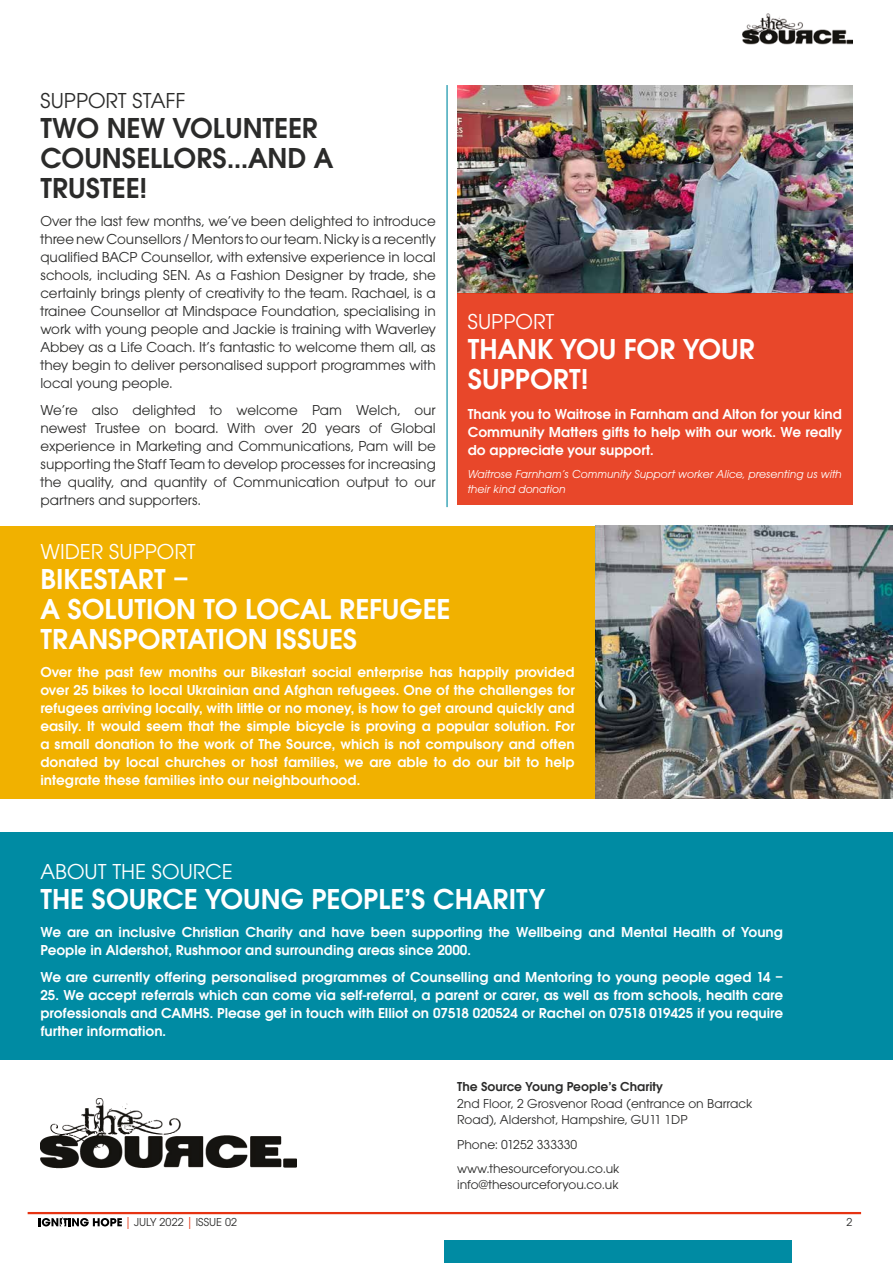
<style>
.page{position:relative;width:893px;height:1263px;background:#fff}
.page>*{position:absolute;margin:0;border:0;box-sizing:border-box;transform-origin:0 0}
.t1{font:600 30px/30px "Avant Garde ITC";color:#fff}
.t2{font:600 30px/30px "Avant Garde ITC";color:#2b2b2a}
.t3{font:22.5px "Avant Garde ITC";color:#fff}
.t4{font:22.5px "Avant Garde ITC";color:#2b2b2a}
.t5{font:600 15px/18px "Avant Garde ITC";color:#fff;text-align:justify}
.t6{font:15px/18px "Avant Garde ITC";color:#2b2b2a;text-align:justify}
.t7{font:13.5px/16.2px "Avant Garde ITC";color:#2b2b2a}
.t8{font:600 13.5px "Avant Garde ITC";color:#2b2b2a}
.t9{font:italic 12px/14.4px "Avant Garde ITC";color:#fff}
.t10{font:12px "Avant Garde ITC";color:#2b2b2a}
.s1{color:#e63312}
</style>
<div class="page">
<div style="left:0;top:832px;width:893px;height:228px;background:#008ba3"></div>
<img style="left:458px;top:85px;width:395px;height:208px">
<div style="left:457px;top:293px;width:396px;height:212px;background:#e8472a"></div>
<hr style="left:446px;top:85px;width:2px;height:422px;background:#008ba3">
<div style="left:0;top:526px;width:596px;height:272px;background:#f1b100"></div>
<img style="left:596px;top:526px;width:297px;height:272px">
<img style="left:743px;top:14px;width:110px;height:30px">
<div style="left:445px;top:1240px;width:347px;height:23px;background:#008ba3"></div>
<svg style="left:39px;top:1217px;width:83px;height:9px"></svg>
<hr style="left:28px;top:1212px;width:833px;height:2px;background:#e63312">
<img style="left:40px;top:1098px;width:257px;height:71px">
<h2 class="t4" style="left:40px;top:87px;width:146px">SUPPORT STAFF</h2>
<h1 class="t2" style="left:40px;top:113px;width:294px">TWO NEW VOLUNTEER<br>COUNSELLORS…AND A<br>TRUSTEE!</h1>
<p class="t6" style="left:40px;top:212px;width:397px">Over the last few months, we’ve been delighted to introduce three new Counsellors / Mentors to our team. Nicky is a recently qualified BACP Counsellor, with extensive experience in local schools, including SEN. As a Fashion Designer by trade, she certainly brings plenty of creativity to the team. Rachael, is a trainee Counsellor at Mindspace Foundation, specialising in work with young people and Jackie is training with Waverley Abbey as a Life Coach. It’s fantastic to welcome them all, as they begin to deliver personalised support programmes with local young people.</p>
<p class="t6" style="left:40px;top:401px;width:397px">We’re also delighted to welcome Pam Welch, our newest Trustee on board. With over 20 years of Global experience in Marketing and Communications, Pam will be supporting the Staff Team to develop processes for increasing the quality, and quantity of Communication output to our partners and supporters.</p>
<p class="t5" style="left:468px;top:405px;width:376px">Thank you to Waitrose in Farnham and Alton for your kind Community Matters gifts to help with our work. We really do appreciate your support.</p>
<h2 class="t3" style="left:468px;top:308px;width:88px">SUPPORT</h2>
<h1 class="t1" style="left:468px;top:334px;width:289px">THANK YOU FOR YOUR<br>SUPPORT!</h1>
<p class="t9" style="left:468px;top:467px;width:376px">Waitrose Farnham’s Community Support worker Alice, presenting us with their kind donation</p>
<h2 class="t3" style="left:40px;top:538px;width:157px">WIDER SUPPORT</h2>
<h1 class="t1" style="left:40px;top:564px;width:411px">BIKESTART –<br>A SOLUTION TO LOCAL REFUGEE<br>TRANSPORTATION ISSUES</h1>
<p class="t5" style="left:40px;top:663px;width:536px">Over the past few months our Bikestart social enterprise has happily provided over 25 bikes to local Ukrainian and Afghan refugees. One of the challenges for refugees arriving locally, with little or no money, is how to get around quickly and easily. It would seem that the simple bicycle is proving a popular solution. For a small donation to the work of The Source, which is not compulsory and often donated by local churches or host families, we are able to do our bit to help integrate these families into our neighbourhood.</p>
<h2 class="t3" style="left:40px;top:858px;width:194px">ABOUT THE SOURCE</h2>
<h1 class="t1" style="left:40px;top:884px;width:506px">THE SOURCE YOUNG PEOPLE’S CHARITY</h1>
<p class="t5" style="left:40px;top:923px;width:744px">We are an inclusive Christian Charity and have been supporting the Wellbeing and Mental Health of Young<br>People in Aldershot, Rushmoor and surrounding areas since 2000.</p>
<p class="t5" style="left:40px;top:968px;width:744px">We are currently offering personalised programmes of Counselling and Mentoring to young people aged 14 –</p>
<p class="t5" style="left:40px;top:986px;width:744px">25. We accept referrals which can come via self-referral, a parent or carer, as well as from schools, health care professionals and CAMHS. Please get in touch with Elliot on 07518 020524 or Rachel on 07518 019425 if you require further information.</p>
<p class="t8" style="left:457px;top:1079px;width:207px">The Source Young People’s Charity</p>
<p class="t7" style="left:457px;top:1095px;width:297px">2nd Floor, 2 Grosvenor Road (entrance on Barrack<br>Road), Aldershot, Hampshire, GU11 1DP</p>
<p class="t7" style="left:457px;top:1132px;width:164px;line-height:24.8px">Phone: 01252 333330 www.thesourceforyou.co.uk</p>
<p class="t7" style="left:457px;top:1177px;width:163px">info@thesourceforyou.co.uk</p>
<p class="t10" style="left:125px;top:1215px;width:114px"><span class="s1">|</span> JULY 2022 <span class="s1">|</span> ISSUE 02</p>
<p class="t10" style="left:847px;top:1215px;width:7px">2</p>
</div>
